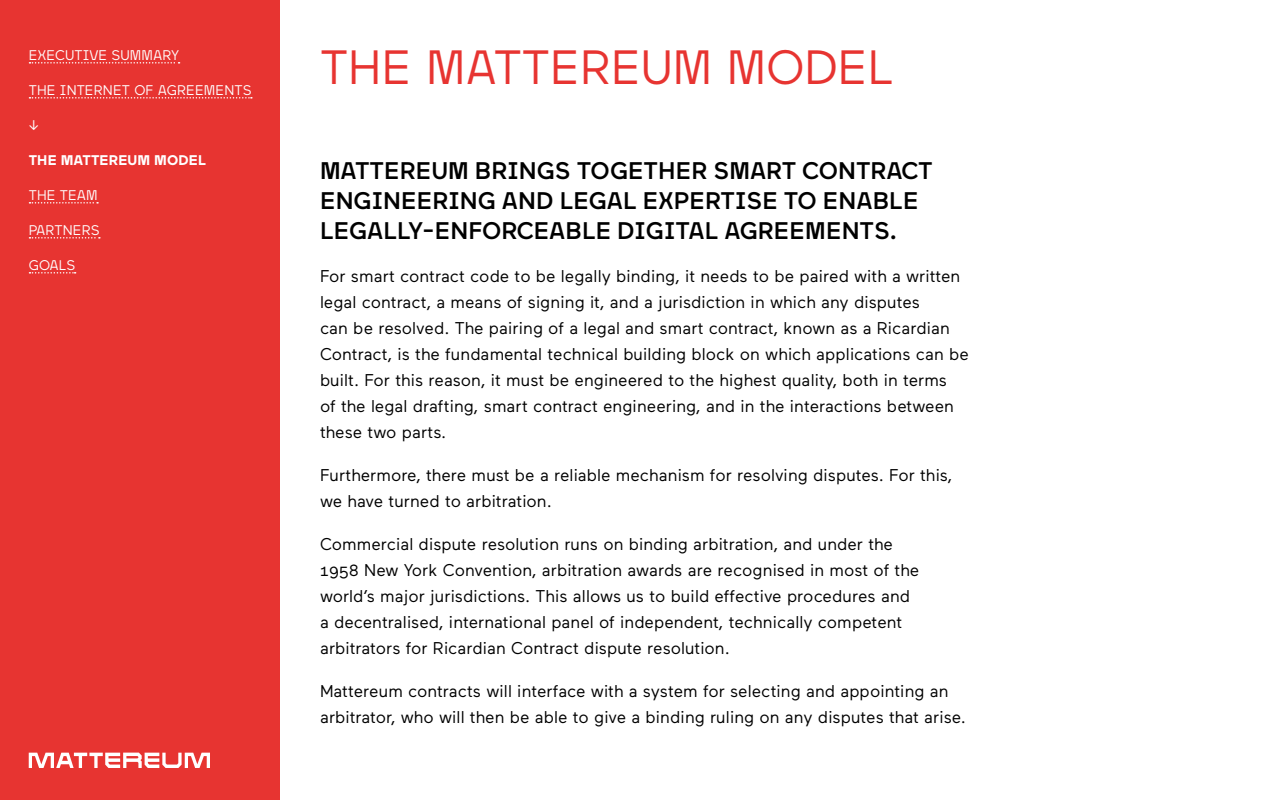
<style>
.page{position:relative;width:1280px;height:800px;background:#fff}
.page>*{position:absolute;margin:0;border:0;box-sizing:border-box;transform-origin:0 0}
.t1{font:48px "Maax";color:#e73431}
.t2{font:500 24px/30px "Maax";color:#000}
.t3{font:17px/26px "Maax";color:#000}
.t4{font:14px "Maax";letter-spacing:.005em;color:#fff}
.t5{font:700 14px "Maax";letter-spacing:.005em;color:#fff}
</style>
<div class="page">
<div style="left:0;top:0;width:280px;height:800px;background:#e73431"></div>
<svg style="left:29px;top:62px;width:151px;height:2px"></svg>
<svg style="left:29px;top:97px;width:223px;height:2px"></svg>
<svg style="left:29px;top:202px;width:69px;height:2px"></svg>
<svg style="left:29px;top:237px;width:71px;height:2px"></svg>
<svg style="left:29px;top:272px;width:47px;height:2px"></svg>
<svg style="left:29px;top:753px;width:181px;height:15px"></svg>
<p class="t4" style="left:29px;top:47px;width:152px">EXECUTIVE SUMMARY</p>
<p class="t4" style="left:29px;top:82px;width:224px">THE INTERNET OF AGREEMENTS</p>
<p class="t5" style="left:29px;top:152px;width:179px">THE MATTEREUM MODEL</p>
<p class="t4" style="left:29px;top:187px;width:71px">THE TEAM</p>
<p class="t4" style="left:29px;top:222px;width:72px">PARTNERS</p>
<p class="t4" style="left:29px;top:257px;width:48px">GOALS</p>
<p class="t1" style="left:320px;top:41px;width:575px">THE MATTEREUM MODEL</p>
<p class="t2" style="left:320px;top:155px;width:614px">MATTEREUM BRINGS TOGETHER SMART CONTRACT<br>ENGINEERING AND LEGAL EXPERTISE TO ENABLE<br>LEGALLY-ENFORCEABLE DIGITAL AGREEMENTS.</p>
<p class="t3" style="left:320px;top:263px;width:651px">For smart contract code to be legally binding, it needs to be paired with a written legal contract, a means of signing it, and a jurisdiction in which any disputes<br>can be resolved. The pairing of a legal and smart contract, known as a Ricardian Contract, is the fundamental technical building block on which applications can be built. For this reason, it must be engineered to the highest quality, both in terms<br>of the legal drafting, smart contract engineering, and in the interactions between these two parts.</p>
<p class="t3" style="left:320px;top:462px;width:634px">Furthermore, there must be a reliable mechanism for resolving disputes. For this, we have turned to arbitration.</p>
<p class="t3" style="left:320px;top:531px;width:601px">Commercial dispute resolution runs on binding arbitration, and under the 1958 New York Convention, arbitration awards are recognised in most of the world’s major jurisdictions. This allows us to build effective procedures and a decentralised, international panel of independent, technically competent arbitrators for Ricardian Contract dispute resolution.</p>
<p class="t3" style="left:320px;top:678px;width:648px">Mattereum contracts will interface with a system for selecting and appointing an arbitrator, who will then be able to give a binding ruling on any disputes that arise.</p>
</div>
